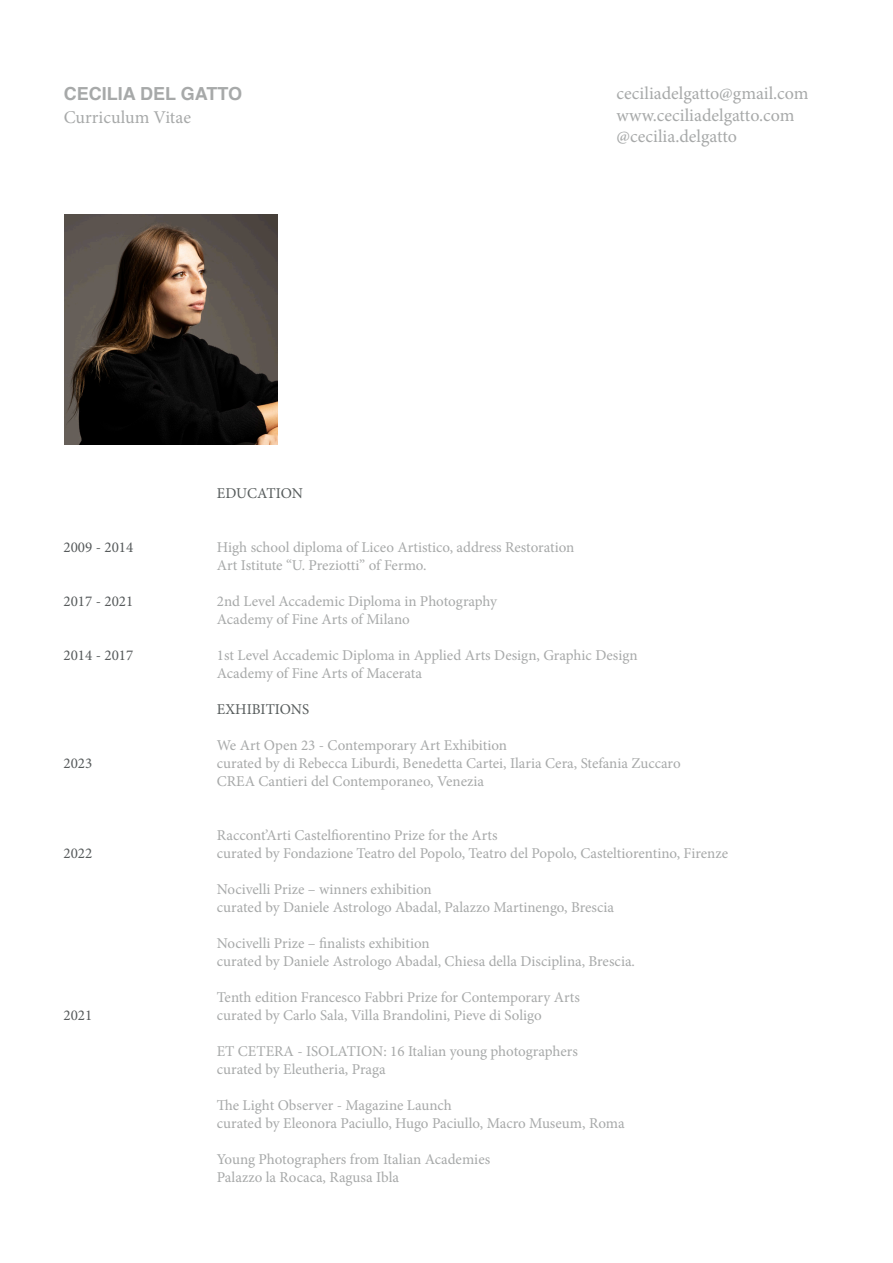
<style>
.page{position:relative;width:893px;height:1263px;background:#fff}
.page>*{position:absolute;margin:0;border:0;box-sizing:border-box;transform-origin:0 0}
.t1{font:18px/21.6px "Minion Pro";color:#a7a9a9}
.t2{font:700 18px "Helvetica";color:#a7a9a9}
.t3{font:15px/18px "Minion Pro";color:#a7a9a9}
.t4{font:15px "Minion Pro";color:#565a5b}
.t5{font:15px "Minion Pro";color:#565b5b}
</style>
<div class="page">
<img style="left:65px;top:215px;width:212px;height:229px">
<p class="t2" style="left:64px;top:82px;width:180px">CECILIA DEL GATTO</p>
<p class="t1" style="left:617px;top:83px;width:193px">ceciliadelgatto@gmail.com www.ceciliadelgatto.com @cecilia.delgatto</p>
<p class="t1" style="left:64px;top:106px;width:129px">Curriculum Vitae</p>
<p class="t4" style="left:64px;top:537px;width:71px">2009 - 2014</p>
<p class="t4" style="left:64px;top:591px;width:71px">2017 - 2021</p>
<p class="t4" style="left:64px;top:645px;width:71px">2014 - 2017</p>
<p class="t4" style="left:64px;top:753px;width:30px">2023</p>
<p class="t4" style="left:64px;top:843px;width:30px">2022</p>
<p class="t4" style="left:64px;top:1005px;width:30px">2021</p>
<p class="t5" style="left:217px;top:483px;width:88px">EDUCATION</p>
<p class="t3" style="left:217px;top:538px;width:359px">High school diploma of Liceo Artistico, address Restoration<br>Art Istitute “U. Preziotti” of Fermo.</p>
<p class="t3" style="left:217px;top:592px;width:282px">2nd Level Accademic Diploma in Photography<br>Academy of Fine Arts of Milano</p>
<p class="t3" style="left:217px;top:646px;width:422px">1st Level Accademic Diploma in Applied Arts Design, Graphic Design<br>Academy of Fine Arts of Macerata</p>
<p class="t5" style="left:217px;top:699px;width:94px">EXHIBITIONS</p>
<p class="t3" style="left:217px;top:736px;width:465px">We Art Open 23 - Contemporary Art Exhibition<br>curated by di Rebecca Liburdi, Benedetta Cartei, Ilaria Cera, Stefania Zuccaro<br>CREA Cantieri del Contemporaneo, Venezia</p>
<p class="t3" style="left:217px;top:826px;width:513px">Raccont’Arti Castelfiorentino Prize for the Arts<br>curated by Fondazione Teatro del Popolo, Teatro del Popolo, Casteltiorentino, Firenze</p>
<p class="t3" style="left:217px;top:880px;width:399px">Nocivelli Prize – winners exhibition<br>curated by Daniele Astrologo Abadal, Palazzo Martinengo, Brescia</p>
<p class="t3" style="left:217px;top:934px;width:420px">Nocivelli Prize – finalists exhibition<br>curated by Daniele Astrologo Abadal, Chiesa della Disciplina, Brescia.</p>
<p class="t3" style="left:217px;top:988px;width:365px">Tenth edition Francesco Fabbri Prize for Contemporary Arts curated by Carlo Sala, Villa Brandolini, Pieve di Soligo</p>
<p class="t3" style="left:217px;top:1042px;width:362px">ET CETERA - ISOLATION: 16 Italian young photographers curated by Eleutheria, Praga</p>
<p class="t3" style="left:217px;top:1096px;width:409px">The Light Observer - Magazine Launch<br>curated by Eleonora Paciullo, Hugo Paciullo, Macro Museum, Roma</p>
<p class="t3" style="left:217px;top:1150px;width:275px">Young Photographers from Italian Academies<br>Palazzo la Rocaca, Ragusa Ibla</p>
</div>
